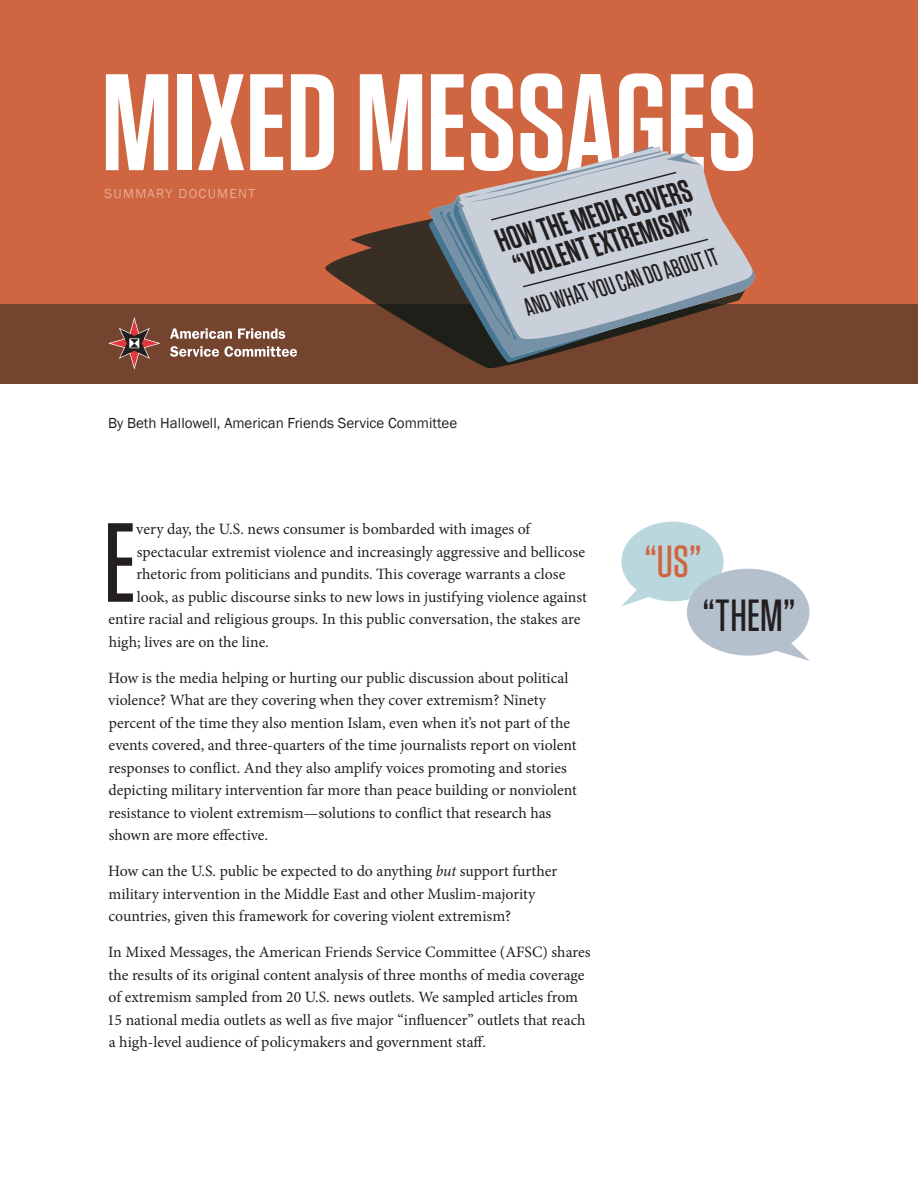
<style>
.page{position:relative;width:918px;height:1188px;background:#fff}
.page>*{position:absolute;margin:0;border:0;box-sizing:border-box;transform-origin:0 0}
.t1{font:600 137.1px "Tungsten";color:#fff}
.t2{font:500 112.2px "Tungsten";color:#231f20}
.t3{font:500 45px "Tungsten";color:#231f20}
.t4{font:500 45px "Tungsten";color:#cf6541}
.Key_Argument{font:600 32.4px/28.8px "Tungsten";color:#231f20;text-align:center;scale:.94 1}
.Key_Argument-2{font:500 25.2px "Tungsten";color:#231f20;scale:.94 1}
.t5{font:15.75px/22.5px "Minion Pro";color:#231f20}
.t6{font:15px "Franklin Gothic";color:#231f20}
.t7{font:13.5px "Franklin Gothic";letter-spacing:.1em;color:#e5ad93}
.s1{font-style:italic}
</style>
<div class="page">
<div style="left:0;top:0;width:918px;height:383px;background:#cf6541"></div>
<div style="left:621px;top:522px;width:103px;height:79px;background:#bad7de;border-radius:50%"></div>
<svg style="left:621px;top:580px;width:37px;height:26px"></svg>
<div style="left:687px;top:569px;width:122px;height:87px;background:#b5c0cd;border-radius:50%"></div>
<svg style="left:765px;top:633px;width:45px;height:28px"></svg>
<div style="left:0;top:304px;width:918px;height:80px;background:#74442f"></div>
<svg style="left:170px;top:328px;width:62px;height:11px"></svg>
<svg style="left:238px;top:328px;width:47px;height:11px"></svg>
<svg style="left:170px;top:346px;width:127px;height:11px"></svg>
<svg style="left:108px;top:317px;width:53px;height:53px"></svg>
<svg style="left:325px;top:219px;width:192px;height:150px"></svg>
<svg style="left:712px;top:199px;width:43px;height:109px"></svg>
<svg style="left:429px;top:146px;width:283px;height:217px"></svg>
<p class="t1" style="left:102px;top:50px;width:656px">MIXED MESSAGES</p>
<p class="Key_Argument" style="left:495px;top:228px;width:214px;rotate:-15deg">HOW THE MEDIA COVERS “VIOLENT EXTREMISM”</p>
<p class="t7" style="left:105px;top:185px;width:152px">SUMMARY DOCUMENT</p>
<p class="Key_Argument-2" style="left:522px;top:295px;width:214px;rotate:-15deg">AND WHAT YOU CAN DO ABOUT IT</p>
<p class="t6" style="left:108px;top:414px;width:351px">By Beth Hallowell, American Friends Service Committee</p>
<p class="t2" style="left:104px;top:504px;width:34px">E</p>
<p class="t5" style="left:136px;top:518px;width:396px">very day, the U.S. news consumer is bombarded with images of</p>
<p class="t5" style="left:137px;top:541px;width:450px">spectacular extremist violence and increasingly aggressive and bellicose</p>
<p class="t5" style="left:136px;top:563px;width:430px">rhetoric from politicians and pundits. This coverage warrants a close</p>
<p class="t5" style="left:137px;top:586px;width:452px">look, as public discourse sinks to new lows in justifying violence against</p>
<p class="t5" style="left:109px;top:608px;width:473px">entire racial and religious groups. In this public conversation, the stakes are</p>
<p class="t5" style="left:109px;top:631px;width:162px">high; lives are on the line.</p>
<p class="t5" style="left:108px;top:667px;width:470px">How is the media helping or hurting our public discussion about political violence? What are they covering when they cover extremism? Ninety percent of the time they also mention Islam, even when it’s not part of the events covered, and three-quarters of the time journalists report on violent responses to conflict. And they also amplify voices promoting and stories depicting military intervention far more than peace building or nonviolent resistance to violent extremism—solutions to conflict that research has shown are more effective.</p>
<p class="t5" style="left:108px;top:860px;width:451px">How can the U.S. public be expected to do anything <span class="s1">but</span> support further military intervention in the Middle East and other Muslim-majority countries, given this framework for covering violent extremism?</p>
<p class="t5" style="left:107px;top:941px;width:485px">In Mixed Messages, the American Friends Service Committee (AFSC) shares the results of its original content analysis of three months of media coverage of extremism sampled from 20 U.S. news outlets. We sampled articles from 15 national media outlets as well as five major “influencer” outlets that reach a high-level audience of policymakers and government staff.</p>
<p class="t4" style="left:645px;top:538px;width:58px">“US”</p>
<p class="t3" style="left:703px;top:591px;width:94px">“THEM”</p>
</div>
